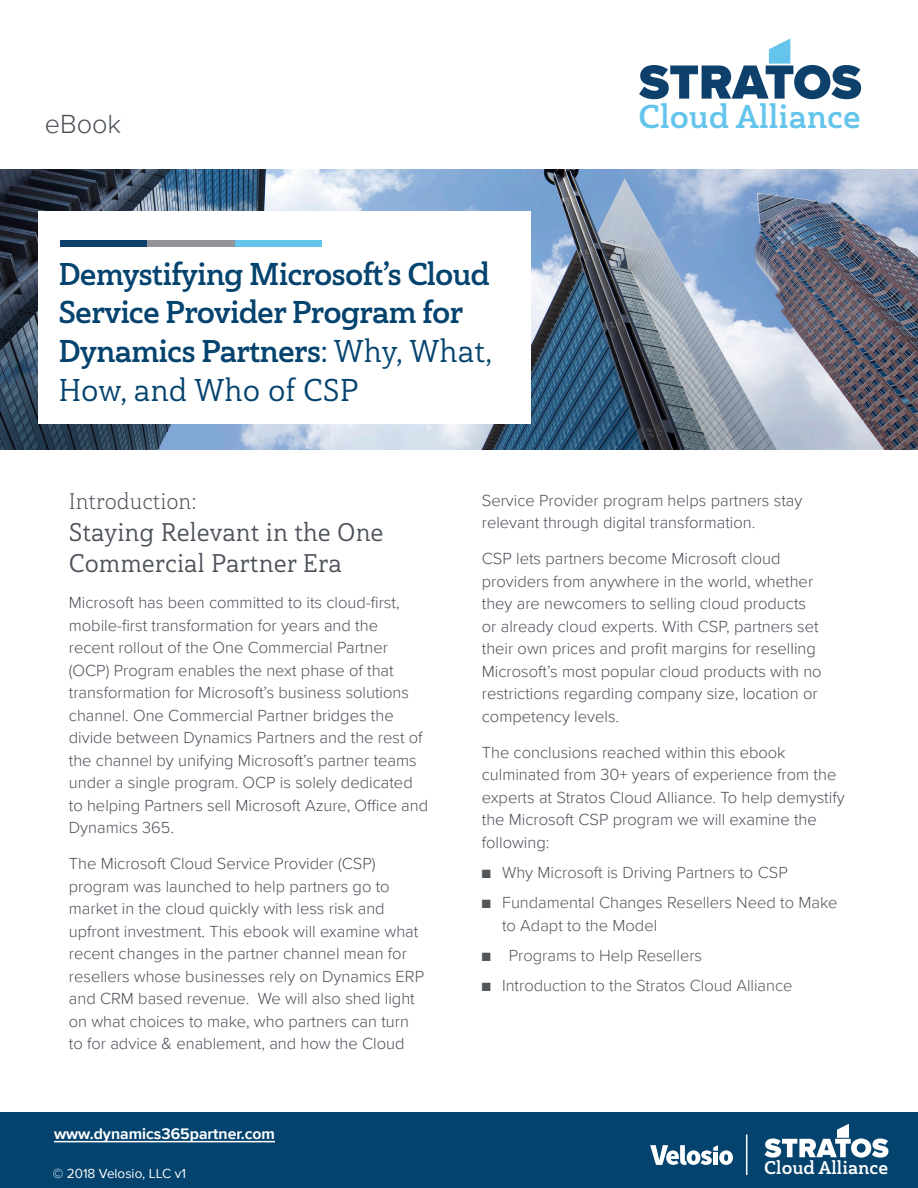
<style>
.page{position:relative;width:918px;height:1188px;background:#fff}
.page>*{position:absolute;margin:0;border:0;box-sizing:border-box;transform-origin:0 0}
.t1{font:33px "Haboro Slab Nor Bol";color:#64c4eb}
.text{font:31.5px/38.5px "Haboro Slab Nor Bol";letter-spacing:-.03em;color:#04436e}
.Document_Type{font:300 27px "Proxima Nova";color:#4c5159}
.Subheads{font:25.5px/31.5px "Haboro Slab Nor Reg";color:#4c5159}
.Subheads-2{font:22.5px "Haboro Slab Nor Lig";color:#4c5159}
.t2{font:18.45px "Haboro Slab Nor Bol";color:#fff}
.Body{font:300 16.5px/22.5px "Proxima Nova";color:#4c5159}
.t3{font:300 16.5px/22.5px "Proxima Nova";color:#53565a}
.t4{font:700 15.75px "Proxima Nova";color:#fff}
.t5{font:13.5px "Proxima Nova";color:#fff}
.s1{font-family:"Haboro Slab Nor Med"}
.s2{font-family:"Haboro Slab Nor Reg"}
</style>
<div class="page">
<div style="left:0;top:1113px;width:918px;height:75px;background:#04436e"></div>
<hr style="left:54px;top:1141px;width:221px;height:1px;background:#fff">
<svg style="left:650px;top:1145px;width:83px;height:20px"></svg>
<svg style="left:765px;top:1124px;width:123px;height:34px"></svg>
<hr style="left:746px;top:1135px;width:1px;height:40px;background:#fff">
<svg style="left:639px;top:38px;width:222px;height:61px"></svg>
<img style="left:0;top:169px;width:918px;height:280px">
<div style="left:38px;top:211px;width:492px;height:212px;background:#fff"></div>
<div style="left:61px;top:240px;width:87px;height:7px;background:#0d416b"></div>
<div style="left:235px;top:240px;width:87px;height:7px;background:#64c4eb"></div>
<div style="left:148px;top:240px;width:87px;height:7px;background:#939598"></div>
<p class="Document_Type" style="left:45px;top:104px;width:78px">eBook</p>
<p class="text" style="left:58px;top:255px;width:436px">Demystifying Microsoft’s Cloud<br>Service Provider Program for<br>Dynamics Partners<span class="s1">:</span> <span class="s2">Why, What,<br>How, and Who of CSP</span></p>
<p class="t1" style="left:639px;top:95px;width:224px">Cloud Alliance</p>
<p class="Subheads-2" style="left:69px;top:487px;width:129px">Introduction:</p>
<p class="Subheads" style="left:69px;top:516px;width:316px">Staying Relevant in the One<br>Commercial Partner Era</p>
<p class="Body" style="left:69px;top:591px;width:361px">Microsoft has been committed to its cloud-first, mobile-first transformation for years and the<br>recent rollout of the One Commercial Partner (OCP) Program enables the next phase of that transformation for Microsoft’s business solutions channel. One Commercial Partner bridges the divide between Dynamics Partners and the rest of the channel by unifying Microsoft’s partner teams under a single program. OCP is solely dedicated to helping Partners sell Microsoft Azure, Office and Dynamics 365.</p>
<p class="Body" style="left:69px;top:852px;width:357px">The Microsoft Cloud Service Provider (CSP) program was launched to help partners go to market in the cloud quickly with less risk and upfront investment. This ebook will examine what recent changes in the partner channel mean for resellers whose businesses rely on Dynamics ERP and CRM based revenue. We will also shed light on what choices to make, who partners can turn to for advice &amp; enablement, and how the Cloud</p>
<p class="t4" style="left:54px;top:1122px;width:223px">www.dynamics365partner.com</p>
<p class="t5" style="left:53px;top:1163px;width:135px">© 2018 Velosio, LLC v1</p>
<p class="Body" style="left:482px;top:488px;width:322px">Service Provider program helps partners stay relevant through digital transformation.</p>
<p class="Body" style="left:482px;top:546px;width:341px">CSP lets partners become Microsoft cloud providers from anywhere in the world, whether they are newcomers to selling cloud products or already cloud experts. With CSP, partners set their own prices and profit margins for reselling Microsoft’s most popular cloud products with no restrictions regarding company size, location or competency levels.</p>
<p class="Body" style="left:482px;top:740px;width:364px">The conclusions reached within this ebook culminated from 30+ years of experience from the experts at Stratos Cloud Alliance. To help demystify the Microsoft CSP program we will examine the following:</p>
<p class="t3" style="left:482px;top:860px;width:307px">■ Why Microsoft is Driving Partners to CSP</p>
<p class="t3" style="left:502px;top:890px;width:337px;text-indent:-20px">■ Fundamental Changes Resellers Need to Make to Adapt to the Model</p>
<p class="t3" style="left:482px;top:943px;width:222px">■ Programs to Help Resellers</p>
<p class="t3" style="left:482px;top:974px;width:312px">■ Introduction to the Stratos Cloud Alliance</p>
<p class="t2" style="left:764px;top:1155px;width:125px">Cloud Alliance</p>
</div>
